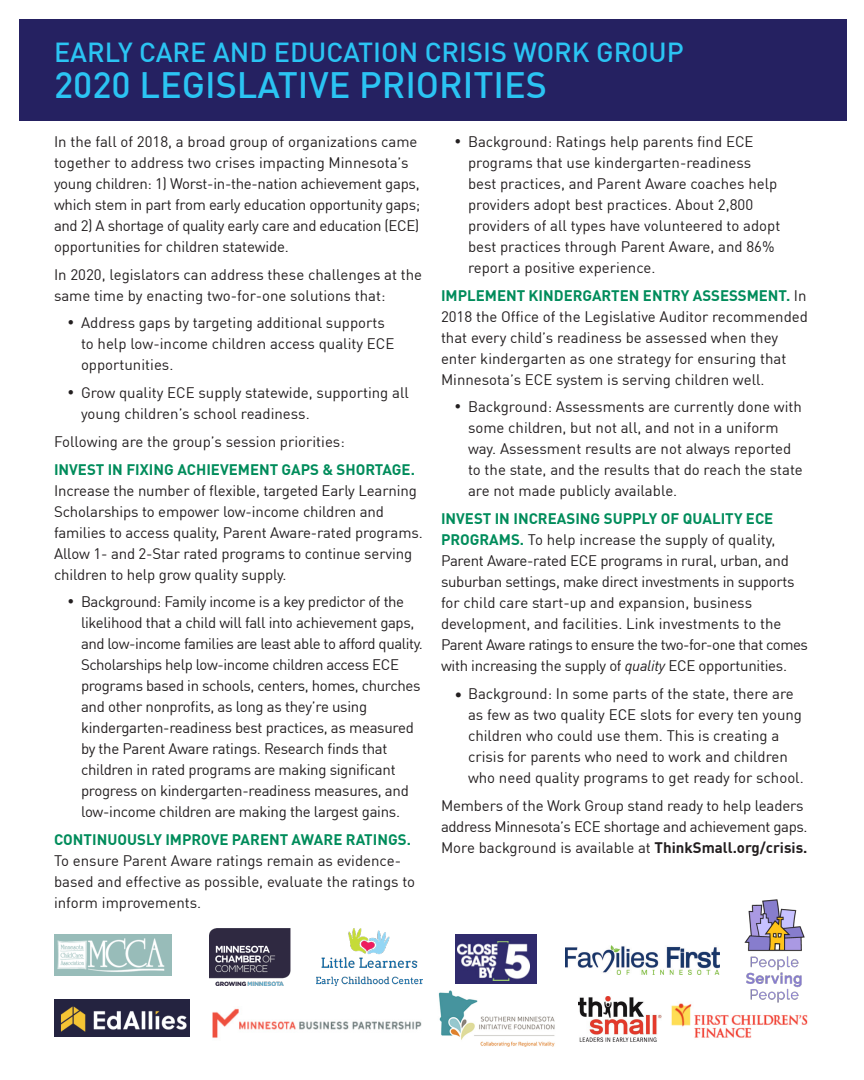
<style>
.page{position:relative;width:864px;height:1080px;background:#fff}
.page>*{position:absolute;margin:0;border:0;box-sizing:border-box;transform-origin:0 0}
.t1{font:500 36px "DINOT";color:#2bc4f3}
.t2{font:500 27px "DINOT";color:#2bc4f3}
.t3{font:15px/21px "DINOT";letter-spacing:-.01em;color:#231f20}
.t4{font:15px "DINOT";letter-spacing:-.03em;color:#231f20}
.s1{font-weight:700;color:#008c5b}
.s2{font-style:italic}
.s3{font-weight:700}
</style>
<div class="page">
<div style="left:19px;top:19px;width:828px;height:102px;background:#252161"></div>
<img style="left:438px;top:990px;width:117px;height:57px">
<img style="left:54px;top:935px;width:117px;height:41px">
<img style="left:671px;top:1003px;width:137px;height:35px">
<img style="left:212px;top:1008px;width:210px;height:30px">
<img style="left:54px;top:999px;width:136px;height:37px">
<img style="left:579px;top:997px;width:82px;height:45px">
<img style="left:316px;top:928px;width:107px;height:57px">
<img style="left:456px;top:935px;width:81px;height:49px">
<img style="left:210px;top:929px;width:81px;height:56px">
<img style="left:566px;top:945px;width:154px;height:29px">
<img style="left:739px;top:899px;width:69px;height:107px">
<p class="t2" style="left:54px;top:31px;width:631px">EARLY CARE AND EDUCATION CRISIS WORK GROUP</p>
<p class="t1" style="left:54px;top:57px;width:495px">2020 LEGISLATIVE PRIORITIES</p>
<p class="t3" style="left:54px;top:130px;width:368px">In the fall of 2018, a broad group of organizations came together to address two crises impacting Minnesota’s young children: 1) Worst-in-the-nation achievement gaps, which stem in part from early education opportunity gaps; and 2) A shortage of quality early care and education (ECE) opportunities for children statewide.</p>
<p class="t3" style="left:54px;top:262px;width:370px">In 2020, legislators can address these challenges at the same time by enacting two-for-one solutions that:</p>
<p class="t3" style="left:81px;top:311px;width:315px;text-indent:-14px">• Address gaps by targeting additional supports to help low-income children access quality ECE opportunities.</p>
<p class="t3" style="left:81px;top:381px;width:329px;text-indent:-14px">• Grow quality ECE supply statewide, supporting all young children’s school readiness.</p>
<p class="t3" style="left:54px;top:430px;width:292px">Following are the group’s session priorities:</p>
<p class="t3" style="left:54px;top:457px;width:370px"><span class="s1">INVEST IN FIXING ACHIEVEMENT GAPS &amp; SHORTAGE.<br></span>Increase the number of flexible, targeted Early Learning Scholarships to empower low-income children and families to access quality, Parent Aware-rated programs.<br>Allow 1- and 2-Star rated programs to continue serving children to help grow quality supply.</p>
<p class="t3" style="left:68px;top:590px;width:338px">• Background: Family income is a key predictor of the</p>
<p class="t3" style="left:81px;top:611px;width:335px">likelihood that a child will fall into achievement gaps,</p>
<p class="t4" style="left:81px;top:633px;width:344px">and low-income families are least able to afford quality.</p>
<p class="t4" style="left:81px;top:654px;width:320px">Scholarships help low-income children access ECE</p>
<p class="t3" style="left:81px;top:674px;width:341px">programs based in schools, centers, homes, churches</p>
<p class="t3" style="left:81px;top:695px;width:334px">and other nonprofits, as long as they’re using kindergarten-readiness best practices, as measured by the Parent Aware ratings. Research finds that children in rated programs are making significant progress on kindergarten-readiness measures, and low-income children are making the largest gains.</p>
<p class="t3" style="left:54px;top:828px;width:363px"><span class="s1">CONTINUOUSLY IMPROVE PARENT AWARE RATINGS.<br></span>To ensure Parent Aware ratings remain as evidence&shy;based and effective as possible, evaluate the ratings to inform improvements.</p>
<p class="t3" style="left:468px;top:130px;width:314px;text-indent:-14px">• Background: Ratings help parents find ECE programs that use kindergarten-readiness best practices, and Parent Aware coaches help providers adopt best practices. About 2,800 providers of all types have volunteered to adopt best practices through Parent Aware, and 86% report a positive experience.</p>
<p class="t3" style="left:441px;top:283px;width:369px"><span class="s1">IMPLEMENT KINDERGARTEN ENTRY ASSESSMENT.</span> In 2018 the Office of the Legislative Auditor recommended that every child’s readiness be assessed when they enter kindergarten as one strategy for ensuring that Minnesota’s ECE system is serving children well.</p>
<p class="t3" style="left:468px;top:395px;width:336px;text-indent:-14px">• Background: Assessments are currently done with some children, but not all, and not in a uniform way. Assessment results are not always reported to the state, and the results that do reach the state are not made publicly available.</p>
<p class="t3" style="left:441px;top:507px;width:349px"><span class="s1">INVEST IN INCREASING SUPPLY OF QUALITY ECE<br>PROGRAMS.</span> To help increase the supply of quality,<br>Parent Aware-rated ECE programs in rural, urban, and</p>
<p class="t3" style="left:441px;top:570px;width:369px">suburban settings, make direct investments in supports for child care start-up and expansion, business development, and facilities. Link investments to the Parent Aware ratings to ensure the two-for-one that comes</p>
<p class="t3" style="left:441px;top:654px;width:348px">with increasing the supply of <span class="s2">quality</span> ECE opportunities.</p>
<p class="t3" style="left:468px;top:682px;width:337px;text-indent:-14px">• Background: In some parts of the state, there are as few as two quality ECE slots for every ten young children who could use them. This is creating a crisis for parents who need to work and children who need quality programs to get ready for school.</p>
<p class="t3" style="left:441px;top:793px;width:368px">Members of the Work Group stand ready to help leaders address Minnesota’s ECE shortage and achievement gaps.<br>More background is available at <span class="s3">ThinkSmall.org/crisis.</span></p>
</div>
